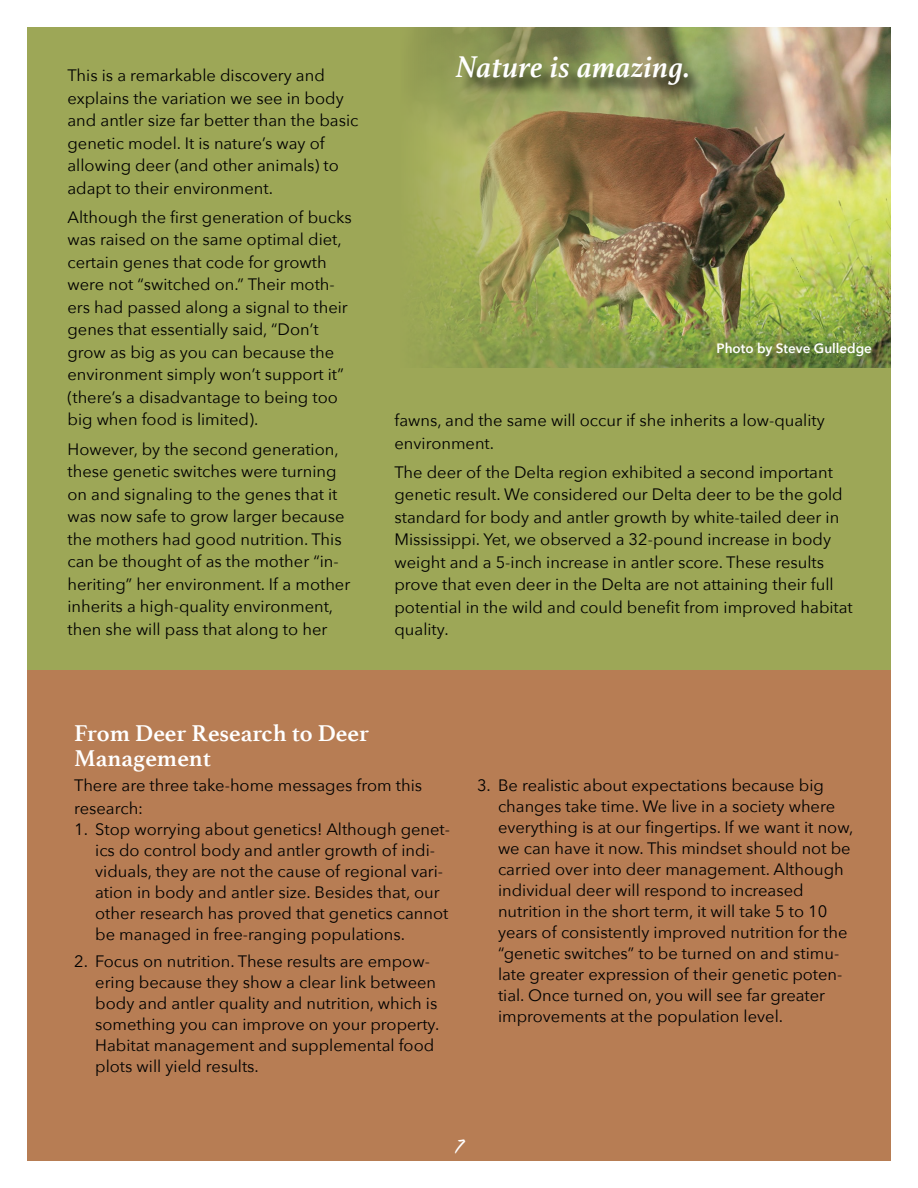
<style>
.page{position:relative;width:918px;height:1188px;background:#fff}
.page>*{position:absolute;margin:0;border:0;box-sizing:border-box;transform-origin:0 0}
.t1{font:italic 700 31.5px "Athelas";letter-spacing:.02em;color:#fff}
.H2_Heading{font:700 24px/25.5px "Athelas";color:#fff}
.t2{font:22.5px "Sign Painter House Script";color:#fff}
.body_text{font:16.5px/22.5px "Avenir Next";color:#000}
.body_text-2{font:600 13.5px "Avenir Next";color:#fff}
</style>
<div class="page">
<div style="left:27px;top:661px;width:864px;height:500px;background:#b77d54"></div>
<div style="left:27px;top:27px;width:864px;height:643px;background:#9da757"></div>
<img style="left:416px;top:27px;width:475px;height:340px">
<div style="left:459px;top:59px;width:247px;height:45px;background:#000;opacity:.75"></div>
<p class="body_text" style="left:68px;top:63px;width:292px">This is a remarkable discovery and explains the variation we see in body and antler size far better than the basic genetic model. It is nature’s way of allowing deer (and other animals) to adapt to their environment.</p>
<p class="body_text" style="left:68px;top:205px;width:286px">Although the first generation of bucks was raised on the same optimal diet, certain genes that code for growth were not “switched on.” Their moth&shy;ers had passed along a signal to their genes that essentially said, “Don’t grow as big as you can because the environment simply won’t support it” (there’s a disadvantage to being too big when food is limited).</p>
<p class="body_text" style="left:68px;top:437px;width:284px">However, by the second generation, these genetic switches were turning on and signaling to the genes that it was now safe to grow larger because the mothers had good nutrition. This can be thought of as the mother “in&shy;heriting” her environment. If a mother inherits a high-quality environment, then she will pass that along to her</p>
<h1 class="t1" style="left:456px;top:42px;width:236px">Nature is amazing.</h1>
<p class="body_text-2" style="left:716px;top:337px;width:157px">Photo by Steve Gulledge</p>
<p class="body_text" style="left:394px;top:408px;width:432px">fawns, and the same will occur if she inherits a low-quality environment.</p>
<p class="body_text" style="left:394px;top:460px;width:460px">The deer of the Delta region exhibited a second important genetic result. We considered our Delta deer to be the gold standard for body and antler growth by white-tailed deer in Mississippi. Yet, we observed a 32-pound increase in body weight and a 5-inch increase in antler score. These results prove that even deer in the Delta are not attaining their full potential in the wild and could benefit from improved habitat quality.</p>
<h2 class="H2_Heading" style="left:74px;top:720px;width:296px">From Deer Research to Deer<br>Management</h2>
<p class="body_text" style="left:74px;top:773px;width:349px">There are three take-home messages from this research:</p>
<p class="body_text" style="left:95px;top:818px;width:356px;line-height:21px;text-indent:-21px">1. Stop worrying about genetics! Although genet&shy;ics do control body and antler growth of indi&shy;viduals, they are not the cause of regional vari&shy;ation in body and antler size. Besides that, our other research has proved that genetics cannot be managed in free-ranging populations.</p>
<p class="body_text" style="left:95px;top:950px;width:346px;line-height:21px;text-indent:-21px">2. Focus on nutrition. These results are empow&shy;ering because they show a clear link between body and antler quality and nutrition, which is something you can improve on your property.<br>Habitat management and supplemental food plots will yield results.</p>
<p class="body_text" style="left:498px;top:774px;width:357px;line-height:21px;text-indent:-21px">3. Be realistic about expectations because big changes take time. We live in a society where everything is at our fingertips. If we want it now, we can have it now. This mindset should not be carried over into deer management. Although individual deer will respond to increased nutrition in the short term, it will take 5 to 10 years of consistently improved nutrition for the “genetic switches” to be turned on and stimu&shy;late greater expression of their genetic poten&shy;tial. Once turned on, you will see far greater improvements at the population level.</p>
<h3 class="t2" style="left:455px;top:1132px;width:9px">7</h3>
</div>
